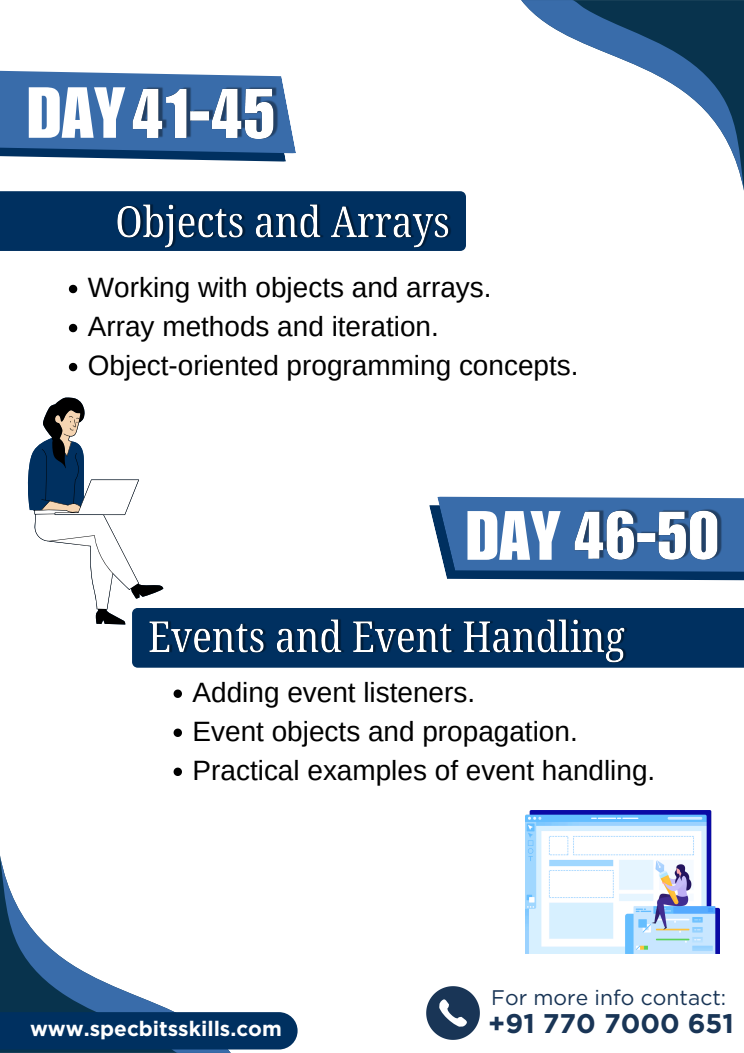
<style>
.page{position:relative;width:744px;height:1053px;background:#fff}
.page>*{position:absolute;margin:0;border:0;box-sizing:border-box;transform-origin:0 0}
.t1{font:70.68px "Impact LT Std";color:#fff}
.t2{font:68.16px "Impact LT Std";color:#fff}
.t3{font:27.96px "Arimo";color:#000}
.t4{font:700 26.96px "Gotham";color:#193556}
.t5{font:21.12px "Gotham";color:#193556}
.t6{font:700 20.84px "Gotham";color:#fff}
</style>
<div class="page">
<svg style="left:0;top:979px;width:231px;height:73px"></svg>
<svg style="left:0;top:856px;width:98px;height:123px"></svg>
<svg style="left:521px;top:0;width:223px;height:71px"></svg>
<svg style="left:648px;top:71px;width:96px;height:120px"></svg>
<svg style="left:0;top:70px;width:296px;height:91px;background:#4f7bae"></svg>
<div style="left:0;top:191px;width:466px;height:60px;background:#003060"></div>
<svg style="left:429px;top:496px;width:315px;height:84px;background:#4270a6"></svg>
<div style="left:132px;top:608px;width:612px;height:59px;background:#003060"></div>
<svg style="left:426px;top:986px;width:54px;height:53px"></svg>
<div style="left:0;top:1011px;width:298px;height:38px;background:#003060"></div>
<img style="left:526px;top:810px;width:193px;height:143px">
<svg style="left:27px;top:397px;width:136px;height:228px"></svg>
<svg style="left:174px;top:689px;width:8px;height:8px"></svg>
<svg style="left:174px;top:728px;width:8px;height:8px"></svg>
<svg style="left:174px;top:767px;width:8px;height:8px"></svg>
<img style="left:132px;top:86px;width:147px;height:71px">
<img style="left:116px;top:191px;width:337px;height:59px">
<svg style="left:69px;top:285px;width:8px;height:8px"></svg>
<svg style="left:69px;top:324px;width:8px;height:8px"></svg>
<svg style="left:69px;top:363px;width:8px;height:8px"></svg>
<img style="left:574px;top:507px;width:150px;height:70px">
<img style="left:139px;top:606px;width:490px;height:58px">
<h1 class="t1" style="left:27px;top:87px;width:100px">DAY</h1>
<p class="t3" style="left:88px;top:272px;width:405px">Working with objects and arrays.</p>
<p class="t3" style="left:88px;top:311px;width:352px">Array methods and iteration.</p>
<p class="t3" style="left:88px;top:350px;width:492px">Object-oriented programming concepts.</p>
<p class="t2" style="left:466px;top:511px;width:96px">DAY</p>
<p class="t3" style="left:193px;top:676px;width:284px">Adding event listeners.</p>
<p class="t3" style="left:193px;top:715px;width:387px">Event objects and propagation.</p>
<p class="t3" style="left:193px;top:754px;width:464px">Practical examples of event handling.</p>
<p class="t6" style="left:30px;top:1015px;width:253px">www.specbitsskills.com</p>
<p class="t5" style="left:491px;top:984px;width:236px">For more info contact:</p>
<p class="t4" style="left:488px;top:1006px;width:247px">+91 770 7000 651</p>
</div>
